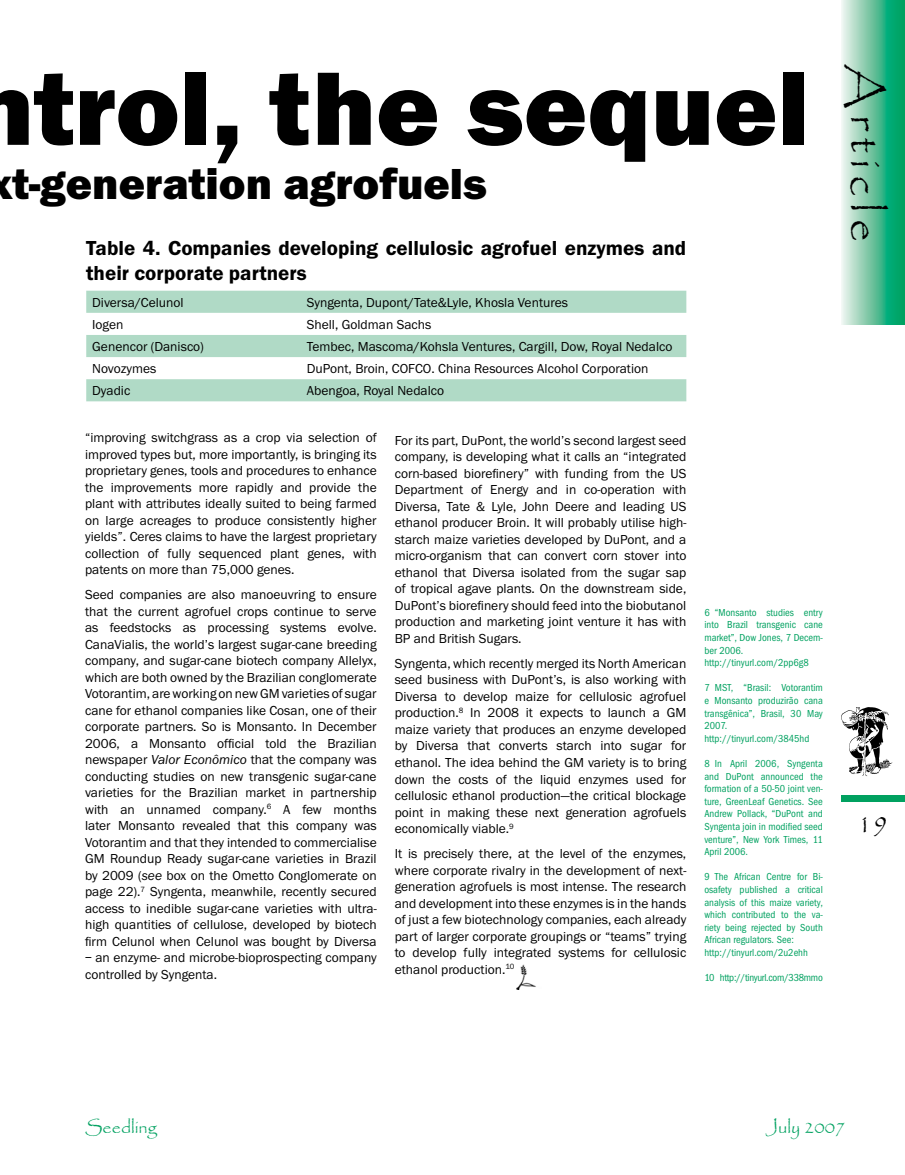
<style>
.page{position:relative;width:905px;height:1175px;background:#fff}
.page>*{position:absolute;margin:0;border:0;box-sizing:border-box;transform-origin:0 0}
.t1{font:800 108px "Franklin Got Md ITC";color:#000}
.t2{font:800 45px "Franklin Got Md ITC";color:#000}
.t3{font:45px "Papyrus";letter-spacing:.15em;color:#000}
.t4{font:27px "Papyrus";color:#000}
.t5{font:600 21px/25.2px "Franklin Got ITC";color:#000}
.t6{font:18px "Papyrus";color:#00a160}
.t7{font:13.5px/16.5px "Franklin Got ITC";color:#000;text-align:justify}
.t8{font:10.5px/12.6px "Franklin Got Cd ITC";color:#00a160}
.t9{font:10.5px "Franklin Got Cd ITC";letter-spacing:-.025em;color:#00a160}
.s1{font-style:italic}
</style>
<div class="page">
<div style="left:841px;top:795px;width:63px;height:6px;background:#00a160"></div>
<svg style="left:841px;top:707px;width:51px;height:69px"></svg>
<svg style="left:841px;top:0;width:63px;height:324px;background:#66c4a0"></svg>
<svg style="left:86px;top:291px;width:600px;height:110px;fill:#b0dac6"></svg>
<img style="left:516px;top:964px;width:20px;height:25px">
<h1 class="t1" style="left:-29px;top:48px;width:840px">ntrol, the sequel</h1>
<h2 class="t2" style="left:12px;top:158px;width:476px">t-generation agrofuels</h2>
<h3 class="t5" style="left:86px;top:236px;width:601px">Table 4. Companies developing cellulosic agrofuel enzymes and their corporate partners</h3>
<p class="t7" style="left:92px;top:294px;width:93px">Diversa/Celunol</p>
<p class="t7" style="left:307px;top:294px;width:263px">Syngenta, Dupont/Tate&amp;Lyle, Khosla Ventures</p>
<p class="t7" style="left:92px;top:316px;width:33px">Iogen</p>
<p class="t7" style="left:307px;top:316px;width:126px">Shell, Goldman Sachs</p>
<p class="t7" style="left:92px;top:338px;width:113px">Genencor (Danisco)</p>
<p class="t7" style="left:307px;top:338px;width:367px">Tembec, Mascoma/Kohsla Ventures, Cargill, Dow, Royal Nedalco</p>
<p class="t7" style="left:92px;top:361px;width:66px">Novozymes</p>
<p class="t7" style="left:307px;top:361px;width:343px">DuPont, Broin, COFCO. China Resources Alcohol Corporation</p>
<p class="t7" style="left:92px;top:383px;width:40px">Dyadic</p>
<p class="t7" style="left:307px;top:383px;width:139px">Abengoa, Royal Nedalco</p>
<p class="t7" style="left:85px;top:429px;width:293px">“improving switchgrass as a crop via selection of improved types but, more importantly, is bringing its proprietary genes, tools and procedures to enhance the improvements more rapidly and provide the plant with attributes ideally suited to being farmed on large acreages to produce consistently higher yields”. Ceres claims to have the largest proprietary collection of fully sequenced plant genes, with patents on more than 75,000 genes.</p>
<p class="t7" style="left:85px;top:586px;width:293px">Seed companies are also manoeuvring to ensure that the current agrofuel crops continue to serve as feedstocks as processing systems evolve.<br>CanaVialis, the world’s largest sugar-cane breeding company, and sugar-cane biotech company Allelyx, which are both owned by the Brazilian conglomerate Votorantim, are working on new GM varieties of sugar cane for ethanol companies like Cosan, one of their corporate partners. So is Monsanto. In December 2006, a Monsanto official told the Brazilian newspaper <span class="s1">Valor Econômico</span> that the company was conducting studies on new transgenic sugar-cane varieties for the Brazilian market in partnership with an unnamed company.<sup>6</sup> A few months later Monsanto revealed that this company was Votorantim and that they intended to commercialise GM Roundup Ready sugar-cane varieties in Brazil by 2009 (<span class="s1">see</span> box on the Ometto Conglomerate on page 22).<sup>7</sup> Syngenta, meanwhile, recently secured access to inedible sugar-cane varieties with ultra&shy;high quantities of cellulose, developed by biotech firm Celunol when Celunol was bought by Diversa</p>
<p class="t7" style="left:85px;top:949px;width:293px">– an enzyme- and microbe-bioprospecting company controlled by Syngenta.</p>
<p class="t7" style="left:395px;top:432px;width:293px">For its part, DuPont, the world’s second largest seed company, is developing what it calls an “integrated corn-based biorefinery” with funding from the US Department of Energy and in co-operation with Diversa, Tate &amp; Lyle, John Deere and leading US ethanol producer Broin. It will probably utilise high&shy;starch maize varieties developed by DuPont, and a micro-organism that can convert corn stover into ethanol that Diversa isolated from the sugar sap of tropical agave plants. On the downstream side, DuPont’s biorefinery should feed into the biobutanol production and marketing joint venture it has with BP and British Sugars.</p>
<p class="t7" style="left:395px;top:655px;width:293px">Syngenta, which recently merged its North American seed business with DuPont’s, is also working with Diversa to develop maize for cellulosic agrofuel production.<sup>8</sup> In 2008 it expects to launch a GM maize variety that produces an enzyme developed by Diversa that converts starch into sugar for ethanol. The idea behind the GM variety is to bring down the costs of the liquid enzymes used for cellulosic ethanol production—the critical blockage point in making these next generation agrofuels economically viable.<sup>9</sup></p>
<p class="t7" style="left:395px;top:845px;width:293px">It is precisely there, at the level of the enzymes, where corporate rivalry in the development of next&shy;generation agrofuels is most intense. The research and development into these enzymes is in the hands of just a few biotechnology companies, each already part of larger corporate groupings or “teams” trying to develop fully integrated systems for cellulosic ethanol production.<sup>10</sup></p>
<p class="t8" style="left:704px;top:606px;width:120px">6 “Monsanto studies entry into Brazil transgenic cane market”, Dow Jones, 7 Decem&shy;ber 2006. http://tinyurl.com/2pp6g8</p>
<p class="t8" style="left:704px;top:681px;width:120px">7 MST, “Brasil: Votorantim e Monsanto produzirão cana transgênica”, Brasil, 30 May<br>2007. http://tinyurl.com/3845hd</p>
<p class="t8" style="left:704px;top:757px;width:120px;text-align:justify">8 In April 2006, Syngenta and DuPont announced the formation of a 50-50 joint ven&shy;ture, GreenLeaf Genetics. See Andrew Pollack, “DuPont and Syngenta join in modified seed venture”, New York Times, 11<br>April 2006.</p>
<p class="t8" style="left:704px;top:870px;width:120px">9 The African Centre for Bi&shy;osafety published a critical analysis of this maize variety, which contributed to the va&shy;riety being rejected by South<br>African regulators. See: http://tinyurl.com/2u2ehh</p>
<p class="t9" style="left:704px;top:971px;width:120px">10 http://tinyurl.com/338mmo</p>
<h2 class="t3" style="left:893px;top:64px;width:179px;rotate:90deg">Article</h2>
<h3 class="t4" style="left:857px;top:807px;width:20px">19</h3>
<h3 class="t6" style="left:85px;top:1116px;width:73px">Seedling</h3>
<h3 class="t6" style="left:766px;top:1115px;width:81px">July 2007</h3>
</div>
